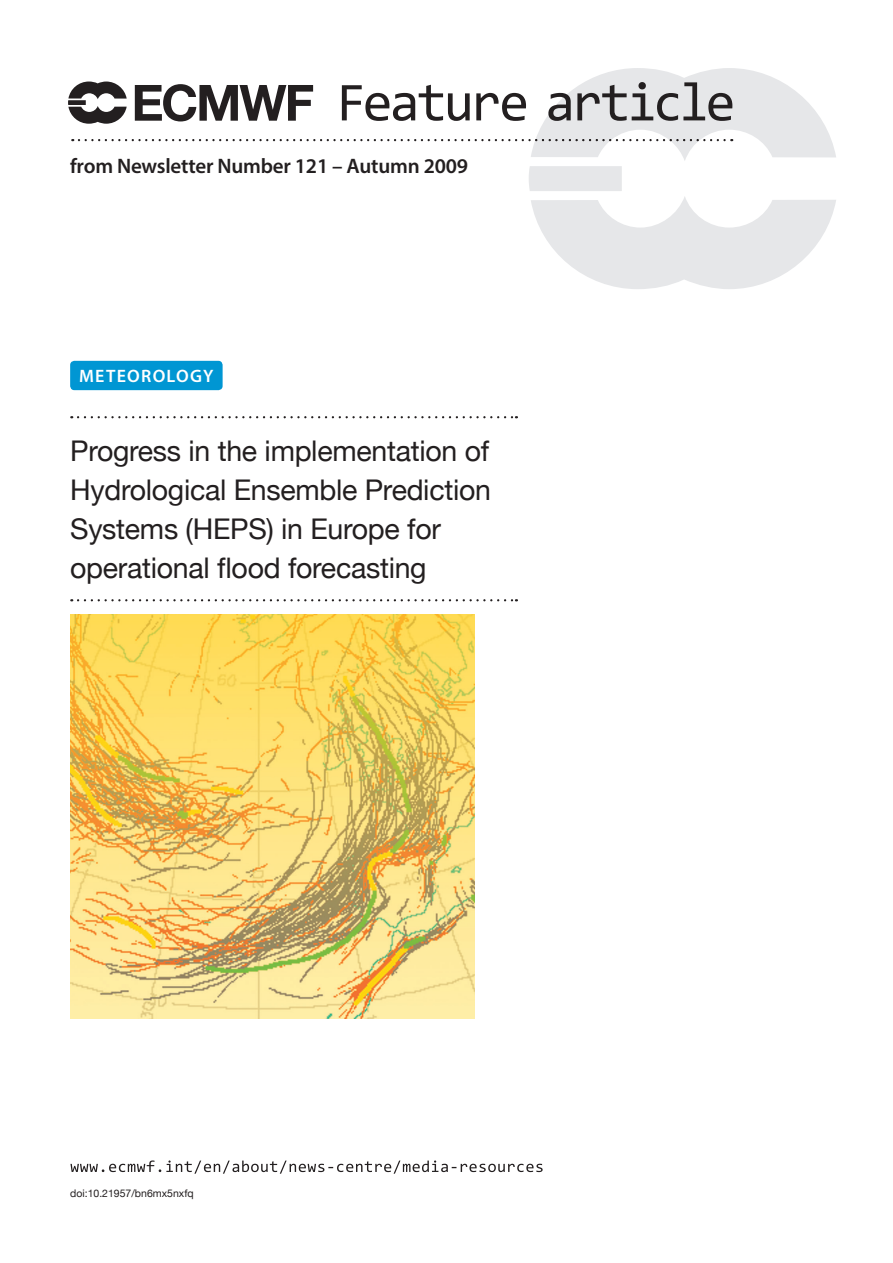
<style>
.page{position:relative;width:893px;height:1263px;background:#fff}
.page>*{position:absolute;margin:0;border:0;box-sizing:border-box;transform-origin:0 0}
.t1{font:28.5px/39px "Helvetica Neue";letter-spacing:-.01em;color:#231f20}
.t2{font:600 21px "Myriad Pro";letter-spacing:-.01em;color:#231f20}
.t3{font:600 18px "Myriad Pro";letter-spacing:.07em;color:#fff}
.t4{font:10.5px "Helvetica Neue";color:#231f20}
</style>
<div class="page">
<img style="left:70px;top:614px;width:404px;height:404px">
<svg style="left:68px;top:68px;width:768px;height:221px"></svg>
<svg style="left:78px;top:416px;width:439px;height:2px"></svg>
<svg style="left:78px;top:599px;width:439px;height:2px"></svg>
<div style="left:70px;top:361px;width:153px;height:29px;background:#0096d3;border-radius:4px"></div>
<svg style="left:70px;top:1160px;width:473px;height:14px"></svg>
<p class="t2" style="left:70px;top:153px;width:399px">from Newsletter Number 121 – Autumn 2009</p>
<p class="t3" style="left:79px;top:365px;width:136px">METEOROLOGY</p>
<p class="t1" style="left:70px;top:433px;width:422px">Progress in the implementation of<br>Hydrological Ensemble Prediction<br>Systems (HEPS) in Europe for operational flood forecasting</p>
<p class="t4" style="left:70px;top:1186px;width:125px">doi:10.21957/bn6mx5nxfq</p>
</div>
